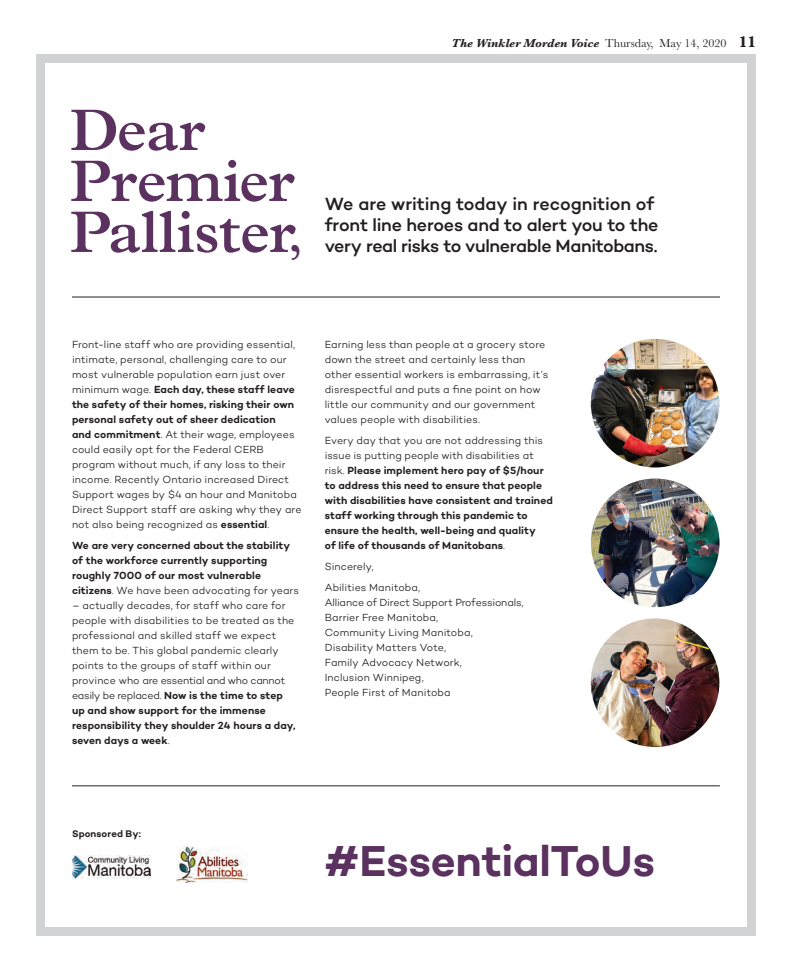
<style>
.page{position:relative;width:792px;height:972px;background:#fff}
.page>*{position:absolute;margin:0;border:0;box-sizing:border-box;transform-origin:0 0}
.t1{font:600 59px/51px "Plantin Std";letter-spacing:-.015em;color:#5a315f}
.t2{font:600 44px "Campton";letter-spacing:-.005em;color:#5a315f}
.t3{font:500 18px/21px "Campton";letter-spacing:-.01em;color:#231f20}
.t4{font:italic 700 12px "Baskerville";color:#231f20}
.t5{font:300 10.5px/15px "Campton";letter-spacing:.01em;color:#231f20}
.t6{font:600 10.5px/15px "Campton";letter-spacing:.01em;color:#231f20}
.t7{font:600 9.8px "Campton";letter-spacing:.01em;color:#231f20}
.s1{font-size:49.5px}
.s2{font-weight:400;font-style:normal}
.s3{font-style:normal;font-size:16px}
.s4{font-weight:600}
.s5{font-weight:300}
</style>
<div class="page">
<div style="left:36px;top:54px;width:720px;height:882px;border:9px solid #d1d2d4"></div>
<img style="left:72px;top:856px;width:79px;height:22px">
<hr style="left:72px;top:297px;width:648px;height:1px;background:#231f20">
<hr style="left:72px;top:786px;width:648px;height:1px;background:#231f20">
<img style="left:591px;top:339px;width:128px;height:129px;border-radius:50%">
<img style="left:591px;top:479px;width:129px;height:128px;border-radius:50%">
<img style="left:591px;top:618px;width:128px;height:129px;border-radius:50%">
<img style="left:176px;top:846px;width:71px;height:37px">
<p class="t1" style="left:70px;top:104px;width:234px">Dear<br>Premier<br>Pallister<span class="s1">,</span></p>
<p class="t4" style="left:452px;top:39px;width:306px">The Winkler Morden Voice <span class="s2">Thursday, May 14, 2020</span> <span class="s3">11</span></p>
<p class="t3" style="left:325px;top:195px;width:335px">We are writing today in recognition of front line heroes and to alert you to the very real risks to vulnerable Manitobans.</p>
<p class="t5" style="left:72px;top:338px;width:231px">Front-line staff who are providing essential, intimate, personal, challenging care to our most vulnerable population earn just over minimum wage. <span class="s4">Each day, these staff leave the safety of their homes, risking their own personal safety out of sheer dedication<br>and commitment</span>. At their wage, employees could easily opt for the Federal CERB program without much, if any loss to their income. Recently Ontario increased Direct Support wages by $4 an hour and Manitoba Direct Support staff are asking why they are not also being recognized as <span class="s4">essential</span>.</p>
<p class="t6" style="left:72px;top:539px;width:229px">We are very concerned about the stability of the workforce currently supporting roughly 7000 of our most vulnerable citizens<span class="s5">. We have been advocating for years</span></p>
<p class="t5" style="left:72px;top:599px;width:225px">– actually decades, for staff who care for people with disabilities to be treated as the professional and skilled staff we expect them to be. This global pandemic clearly points to the groups of staff within our province who are essential and who cannot easily be replaced. <span class="s4">Now is the time to step up and show support for the immense responsibility they shoulder 24 hours a day, seven days a week</span>.</p>
<p class="t5" style="left:325px;top:338px;width:225px">Earning less than people at a grocery store down the street and certainly less than other essential workers is embarrassing, it’s disrespectful and puts a fine point on how little our community and our government values people with disabilities.</p>
<p class="t6" style="left:325px;top:434px;width:230px"><span class="s5">Every day that you are not addressing this issue is putting people with disabilities at risk.</span> Please implement hero pay of $5/hour to address this need to ensure that people with disabilities have consistent and trained staff working through this pandemic to ensure the health, well-being and quality<br>of life of thousands of Manitobans<span class="s5">.</span></p>
<p class="t5" style="left:325px;top:557px;width:97px;line-height:21px">Sincerely,<br>Abilities Manitoba,</p>
<p class="t5" style="left:325px;top:596px;width:200px">Alliance of Direct Support Professionals,<br>Barrier Free Manitoba,<br>Community Living Manitoba,<br>Disability Matters Vote,<br>Family Advocacy Network,<br>Inclusion Winnipeg,<br>People First of Manitoba</p>
<p class="t7" style="left:72px;top:830px;width:70px">Sponsored By:</p>
<p class="t2" style="left:325px;top:844px;width:332px">#EssentialToUs</p>
</div>
